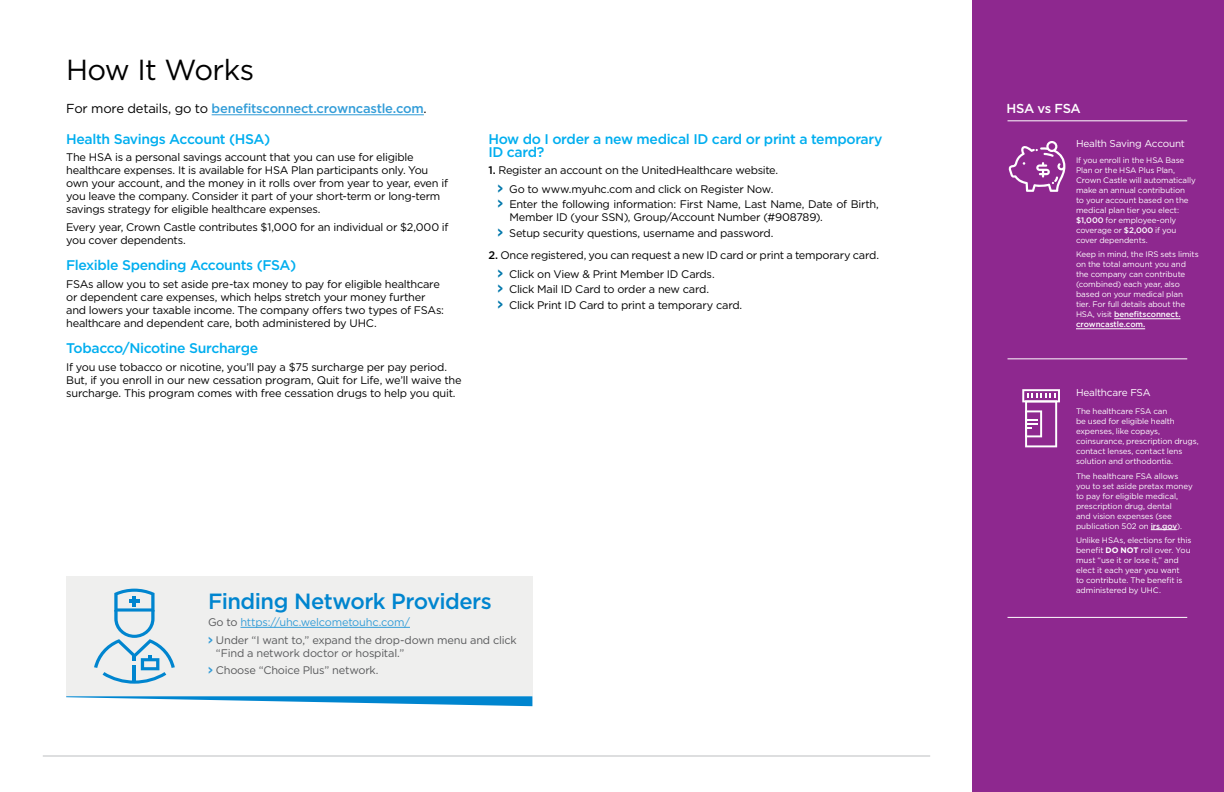
<style>
.page{position:relative;width:1224px;height:792px;background:#fff}
.page>*{position:absolute;margin:0;border:0;box-sizing:border-box;transform-origin:0 0}
.t1{font:29px "Gotham";letter-spacing:-.02em;color:#000}
.t2{font:500 22px "Gotham";letter-spacing:-.025em;color:#0085cf}
.t3{font:500 14px/13px "Gotham";letter-spacing:-.025em;color:#00aeef}
.t4{font:500 13px "Gotham";letter-spacing:-.02em;color:#339dd8}
.t5{font:500 13px "Gotham";letter-spacing:-.04em;color:#fff}
.t6{font:11px/13px "Gotham";letter-spacing:-.025em;color:#000}
.t7{font:11px/17.5px "Gotham";letter-spacing:-.02em;color:#58595b}
.t8{font:10px "Gotham";letter-spacing:-.02em;color:#fff}
.t9{font:8px/10px "Gotham";letter-spacing:-.015em;color:#fff}
.s1{font-weight:400;color:#000}
.s2{font-weight:500}
.s3{font-family:"Int";font-weight:700;font-size:13px;color:#0077ab}
.s4{color:#339dd8}
.s5{font-family:"Int";font-weight:700;color:#339dd8}
.s6{font-weight:700}
</style>
<div class="page">
<div style="left:972px;top:0;width:252px;height:792px;background:#8e288f"></div>
<svg style="left:1022px;top:389px;width:38px;height:58px"></svg>
<svg style="left:1009px;top:141px;width:56px;height:51px"></svg>
<hr style="left:1008px;top:120px;width:179px;height:1px;background:#fff">
<hr style="left:1008px;top:358px;width:179px;height:1px;background:#fff">
<hr style="left:1008px;top:617px;width:179px;height:1px;background:#fff">
<svg style="left:1151px;top:529px;width:26px;height:1px"></svg>
<hr style="left:1076px;top:329px;width:69px;height:1px;background:#fff">
<hr style="left:1114px;top:319px;width:67px;height:1px;background:#fff">
<hr style="left:212px;top:114px;width:212px;height:1px;background:#339dd8">
<div style="left:66px;top:577px;width:466px;height:119px;background:#efefee"></div>
<hr style="left:240px;top:627px;width:170px;height:1px;background:#339dd8">
<svg style="left:94px;top:589px;width:81px;height:95px"></svg>
<svg style="left:66px;top:696px;width:466px;height:10px"></svg>
<hr style="left:43px;top:756px;width:887px;height:1px;background:#bcbec0">
<h1 class="t1" style="left:66px;top:51px;width:189px">How It Works</h1>
<p class="t4" style="left:66px;top:99px;width:362px"><span class="s1">For more details, go to</span> benefitsconnect.crowncastle.com<span class="s1">.</span></p>
<p class="t3" style="left:66px;top:132px;width:206px">Health Savings Account (HSA)</p>
<p class="t6" style="left:66px;top:150px;width:383px">The HSA is a personal savings account that you can use for eligible healthcare expenses. It is available for HSA Plan participants only. You own your account, and the money in it rolls over from year to year, even if you leave the company. Consider it part of your short-term or long-term savings strategy for eligible healthcare expenses.</p>
<p class="t6" style="left:66px;top:220px;width:384px">Every year, Crown Castle contributes $1,000 for an individual or $2,000 if you cover dependents.</p>
<p class="t3" style="left:66px;top:258px;width:232px">Flexible Spending Accounts (FSA)</p>
<p class="t6" style="left:66px;top:277px;width:379px">FSAs allow you to set aside pre-tax money to pay for eligible healthcare or dependent care expenses, which helps stretch your money further and lowers your taxable income. The company offers two types of FSAs: healthcare and dependent care, both administered by UHC.</p>
<p class="t3" style="left:66px;top:341px;width:194px">Tobacco/Nicotine Surcharge</p>
<p class="t6" style="left:66px;top:360px;width:397px">If you use tobacco or nicotine, you’ll pay a $75 surcharge per pay period.<br>But, if you enroll in our new cessation program, Quit for Life, we’ll waive the surcharge. This program comes with free cessation drugs to help you quit.</p>
<p class="t3" style="left:488px;top:132px;width:396px">How do I order a new medical ID card or print a temporary<br>ID card?</p>
<p class="t6" style="left:488px;top:161px;width:291px;line-height:18.7px;text-align:center"><span class="s2">1.</span> Register an account on the UnitedHealthcare website. <span class="s3">&gt;</span> Go to www.myuhc.com and click on Register Now.</p>
<p class="t6" style="left:510px;top:198px;width:371px;text-indent:-12px"><span class="s3">&gt;</span> Enter the following information: First Name, Last Name, Date of Birth,<br>Member ID (your SSN), Group/Account Number (#908789).</p>
<p class="t6" style="left:497px;top:226px;width:278px"><span class="s3">&gt;</span> Setup security questions, username and password.</p>
<p class="t6" style="left:497px;top:245px;width:383px;line-height:18.7px;text-indent:-9px"><span class="s2">2.</span> Once registered, you can request a new ID card or print a temporary card. <span class="s3">&gt;</span> Click on View &amp; Print Member ID Cards.</p>
<p class="t6" style="left:497px;top:281px;width:246px;line-height:15.6px"><span class="s3">&gt;</span> Click Mail ID Card to order a new card.<br><span class="s3">&gt;</span> Click Print ID Card to print a temporary card.</p>
<h2 class="t2" style="left:208px;top:587px;width:285px">Finding Network Providers</h2>
<p class="t7" style="left:208px;top:613px;width:310px">Go to <span class="s4">https://uhc.welcometouhc.com/<br></span><span class="s5">&gt;</span> Under “I want to,” expand the drop-down menu and click</p>
<p class="t7" style="left:208px;top:644px;width:198px;text-indent:8px">“Find a network doctor or hospital.” <span class="s5">&gt;</span> Choose “Choice Plus” network.</p>
<p class="t5" style="left:1007px;top:100px;width:76px">HSA vs FSA</p>
<p class="t8" style="left:1076px;top:137px;width:110px">Health Saving Account</p>
<p class="t9" style="left:1076px;top:155px;width:121px">If you enroll in the HSA Base<br>Plan or the HSA Plus Plan,<br>Crown Castle will automatically make an annual contribution<br>to your account based on the medical plan tier you elect: <span class="s2">$1,000</span> for employee-only coverage or <span class="s2">$2,000</span> if you cover dependents.</p>
<p class="t9" style="left:1076px;top:249px;width:124px">Keep in mind, the IRS sets limits on the total amount you and the company can contribute (combined) each year, also based on your medical plan tier. For full details about the<br>HSA, visit <span class="s2">benefitsconnect. crowncastle.com.</span></p>
<p class="t8" style="left:1076px;top:386px;width:76px">Healthcare FSA</p>
<p class="t9" style="left:1076px;top:406px;width:124px">The healthcare FSA can<br>be used for eligible health expenses, like copays, coinsurance, prescription drugs, contact lenses, contact lens solution and orthodontia.</p>
<p class="t9" style="left:1076px;top:471px;width:118px">The healthcare FSA allows you to set aside pretax money to pay for eligible medical, prescription drug, dental<br>and vision expenses (see publication 502 on <span class="s2">irs.gov</span>).</p>
<p class="t9" style="left:1076px;top:535px;width:117px">Unlike HSAs, elections for this benefit <span class="s6">DO NOT</span> roll over. You must “use it or lose it,” and elect it each year you want<br>to contribute. The benefit is administered by UHC.</p>
</div>
